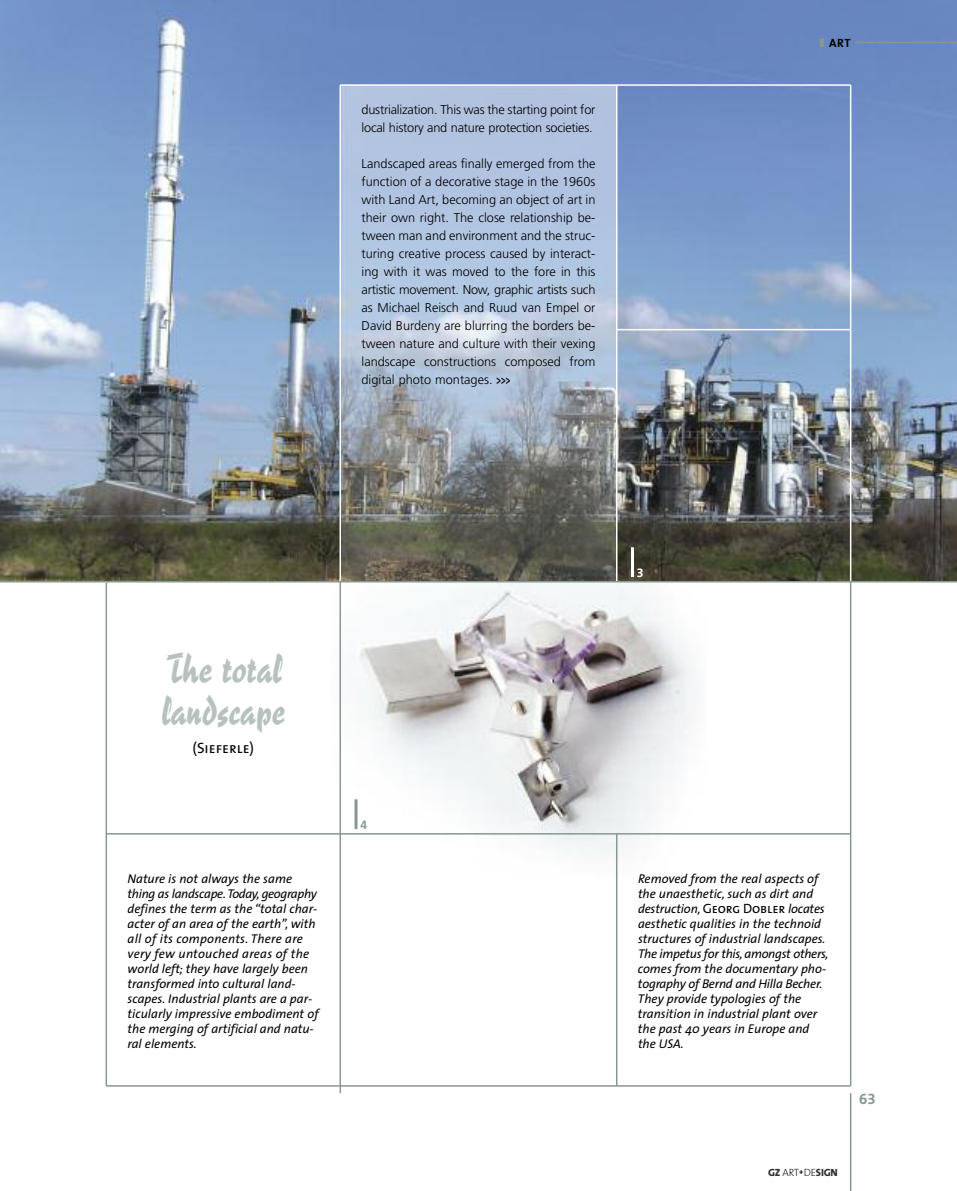
<style>
.page{position:relative;width:957px;height:1191px;background:#fff}
.page>*{position:absolute;margin:0;border:0;box-sizing:border-box;transform-origin:0 0}
.t1{font:39px/42px "Reporter";color:#b8c2bd}
.t2{font:15px "The Sans Caps";color:#000}
.t3{font:15px "The Sans Bold Expert";color:#889891}
.t4{font:italic 12.75px/15px "The Sans";color:#000}
.t5{font:300 12.75px/18px "Frutiger";letter-spacing:-.015em;color:#000}
.t6{font:700 12px "The Sans";color:#000}
.t7{font:700 12px "Frutiger";color:#889891}
.t8{font:700 12px "Frutiger";color:#fff}
.t9{font:800 10.5px "The Sans";letter-spacing:-.02em;color:#333}
.s1{font-weight:700}
.s2{color:#889891}
.s3{font-family:"The Sans Caps";font-style:normal;font-size:13.5px}
.s4{font-weight:200;color:#000}
.s5{font-weight:700;font-size:7.5px;color:#000}
</style>
<div class="page">
<img style="left:332px;top:582px;width:374px;height:296px">
<img style="left:332px;top:834px;width:7px;height:44px">
<img style="left:1px;top:0;width:956px;height:581px">
<img style="left:341px;top:86px;width:276px;height:680px">
<hr style="left:850px;top:1093px;width:1px;height:98px;background:#889891">
<hr style="left:855px;top:42px;width:102px;height:1px;background:#889891">
<hr style="left:617px;top:329px;width:233px;height:1px;background:#fff">
<hr style="left:340px;top:84px;width:510px;height:2px;background:#fff">
<hr style="left:106px;top:833px;width:744px;height:1px;background:#889891">
<hr style="left:106px;top:1085px;width:744px;height:1px;background:#889891">
<hr style="left:106px;top:583px;width:1px;height:503px;background:#889891">
<hr style="left:850px;top:85px;width:1px;height:497px;background:#fff">
<hr style="left:616px;top:85px;width:1px;height:497px;background:#fff">
<hr style="left:339px;top:85px;width:2px;height:497px;background:#fff">
<hr style="left:850px;top:582px;width:1px;height:504px;background:#889891">
<hr style="left:339px;top:582px;width:2px;height:511px;background:#889891">
<hr style="left:616px;top:834px;width:1px;height:252px;background:#889891">
<hr style="left:0;top:581px;width:957px;height:1px;background:#889891">
<hr style="left:354px;top:799px;width:3px;height:30px;background:#889891">
<hr style="left:631px;top:547px;width:3px;height:30px;background:#fff">
<p class="t5" style="left:361px;top:101px;width:235px">dustrialization. This was the starting point for local history and nature protection societies.</p>
<p class="t5" style="left:361px;top:155px;width:235px;text-align:justify">Landscaped areas finally emerged from the function of a decorative stage in the 1960s with Land Art, becoming an object of art in their own right. The close relationship be&shy;tween man and environment and the struc&shy;turing creative process caused by interact&shy;ing with it was moved to the fore in this artistic movement. Now, graphic artists such as Michael Reisch and Ruud van Empel or David Burdeny are blurring the borders be&shy;tween nature and culture with their vexing landscape constructions composed from digital photo montages. <span class="s1">&gt;&gt;&gt;</span></p>
<p class="t6" style="left:819px;top:38px;width:33px"><span class="s2">❚</span> ART</p>
<p class="t8" style="left:637px;top:568px;width:8px">3</p>
<h1 class="t1" style="left:162px;top:648px;width:125px">The total landscape</h1>
<p class="t2" style="left:192px;top:743px;width:63px">(Sieferle)</p>
<p class="t7" style="left:360px;top:820px;width:8px">4</p>
<p class="t4" style="left:128px;top:872px;width:193px">Nature is not always the same thing as landscape.Today, geography defines the term as the “total char&shy;acter of an area of the earth”, with all of its components. There are very few untouched areas of the world left; they have largely been transformed into cultural land&shy;scapes. Industrial plants are a par&shy;ticularly impressive embodiment of the merging of artificial and natu&shy;ral elements.</p>
<p class="t4" style="left:638px;top:872px;width:192px">Removed from the real aspects of the unaesthetic, such as dirt and destruction, <span class="s3">Georg Dobler</span> locates aesthetic qualities in the technoid structures of industrial landscapes.<br>The impetus for this, amongst others, comes from the documentary pho&shy;tography of Bernd and Hilla Becher.<br>They provide typologies of the transition in industrial plant over the past 40 years in Europe and the USA.</p>
<p class="t3" style="left:859px;top:1094px;width:18px">63</p>
<p class="t9" style="left:768px;top:1168px;width:71px">GZ <span class="s4">ART</span><span class="s5">+</span><span class="s4">DE</span>SIGN</p>
</div>
